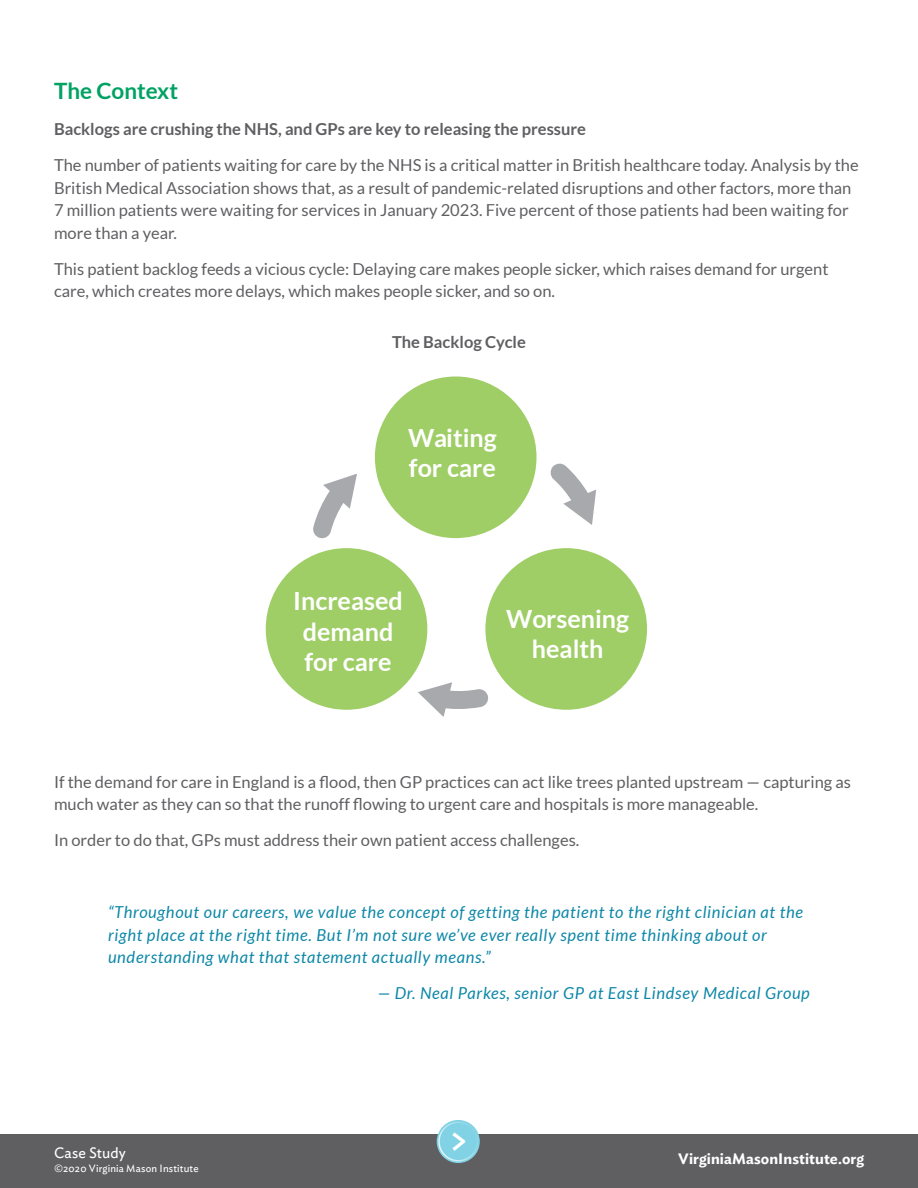
<style>
.page{position:relative;width:918px;height:1188px;background:#fff}
.page>*{position:absolute;margin:0;border:0;box-sizing:border-box;transform-origin:0 0}
.t1{font:500 37.5px "Ideal Sans";color:#fff}
.t2{font:700 25.05px/30.2px "Lato";color:#fff;text-align:center}
.t3{font:700 22.5px "Lato";color:#00a263}
.t4{font:16.5px/22.5px "Lato";color:#5f5f62}
.t5{font:italic 16.5px/22.5px "Lato";letter-spacing:.04em;color:#0d87a7}
.t6{font:700 16.5px "Lato";color:#5f5f62}
.t7{font:600 15px "Ideal Sans";letter-spacing:.005em;color:#fff}
.t8{font:15px "Ideal Sans";letter-spacing:.005em;color:#fff}
.t9{font:10.5px "Ideal Sans";letter-spacing:.015em;color:#fff}
</style>
<div class="page">
<div style="left:0;top:1134px;width:918px;height:54px;background:#5f5f62"></div>
<div style="left:437px;top:1120px;width:43px;height:43px;background:#80d2e4;border-radius:50%"></div>
<div style="left:438px;top:1122px;width:40px;height:39px;border:1px solid #fff;border-radius:50%"></div>
<div style="left:375px;top:376px;width:162px;height:162px;background:#9fce66;border-radius:50%"></div>
<div style="left:485px;top:548px;width:162px;height:162px;background:#9fce66;border-radius:50%"></div>
<div style="left:266px;top:548px;width:161px;height:162px;background:#9fce66;border-radius:50%"></div>
<svg style="left:550px;top:463px;width:46px;height:62px"></svg>
<svg style="left:418px;top:682px;width:71px;height:35px"></svg>
<svg style="left:313px;top:474px;width:44px;height:64px"></svg>
<p class="t3" style="left:54px;top:78px;width:126px">The Context</p>
<p class="t6" style="left:54px;top:120px;width:534px">Backlogs are crushing the NHS, and GPs are key to releasing the pressure</p>
<p class="t4" style="left:54px;top:154px;width:806px">The number of patients waiting for care by the NHS is a critical matter in British healthcare today. Analysis by the British Medical Association shows that, as a result of pandemic-related disruptions and other factors, more than 7 million patients were waiting for services in January 2023. Five percent of those patients had been waiting for more than a year.</p>
<p class="t4" style="left:54px;top:257px;width:776px">This patient backlog feeds a vicious cycle: Delaying care makes people sicker, which raises demand for urgent care, which creates more delays, which makes people sicker, and so on.</p>
<p class="t6" style="left:392px;top:332px;width:135px">The Backlog Cycle</p>
<h2 class="t2" style="left:408px;top:423px;width:90px;text-align:left">Waiting for care</h2>
<h2 class="t2" style="left:293px;top:586px;width:111px">Increased demand for care</h2>
<h2 class="t2" style="left:506px;top:603px;width:125px">Worsening health</h2>
<p class="t4" style="left:54px;top:770px;width:799px">If the demand for care in England is a flood, then GP practices can act like trees planted upstream — capturing as much water as they can so that the runoff flowing to urgent care and hospitals is more manageable.</p>
<p class="t4" style="left:54px;top:829px;width:527px">In order to do that, GPs must address their own patient access challenges.</p>
<p class="t5" style="left:108px;top:901px;width:697px">“Throughout our careers, we value the concept of getting the patient to the right clinician at the right place at the right time. But I’m not sure we’ve ever really spent time thinking about or understanding what that statement actually means.”</p>
<p class="t5" style="left:378px;top:982px;width:434px">— Dr. Neal Parkes, senior GP at East Lindsey Medical Group</p>
<p class="t8" style="left:54px;top:1142px;width:73px">Case Study</p>
<p class="t9" style="left:54px;top:1160px;width:146px">©2020 Virginia Mason Institute</p>
<p class="t1" style="left:448px;top:1110px;width:23px">&gt;</p>
<p class="t7" style="left:678px;top:1147px;width:187px">VirginiaMasonInstitute.org</p>
</div>
